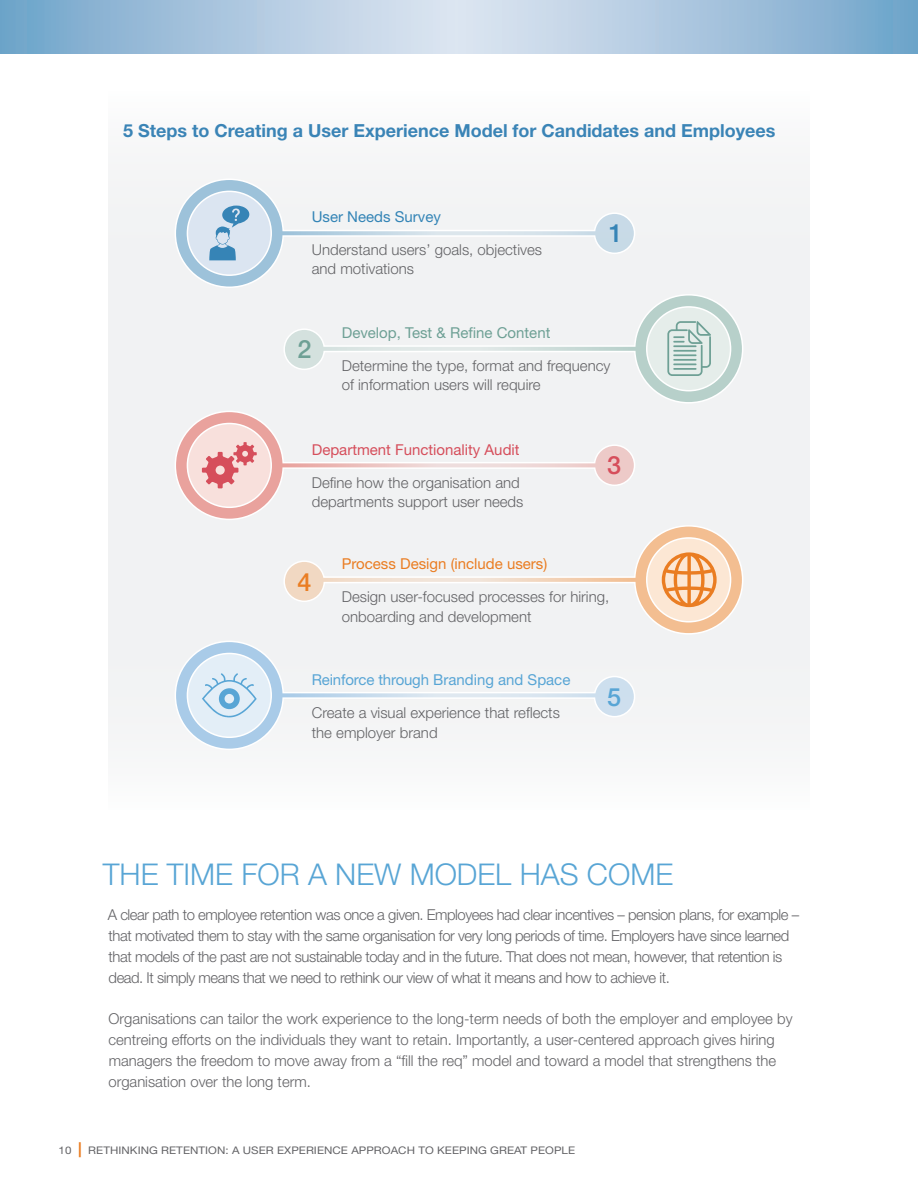
<style>
.page{position:relative;width:918px;height:1188px;background:#fff}
.page>*{position:absolute;margin:0;border:0;box-sizing:border-box;transform-origin:0 0}
.Level2BluHead{font:300 30px "Helvetica Neue LT Std";color:#58a5d5}
.t1{font:500 25.2px "Helvetica Neue LT Std";color:#3684b6}
.t2{font:500 25.2px "Helvetica Neue LT Std";color:#6ea095}
.t3{font:500 25.2px "Helvetica Neue LT Std";color:#d64e5b}
.t4{font:500 25.2px "Helvetica Neue LT Std";color:#ea7d22}
.t5{font:500 25.2px "Helvetica Neue LT Std";color:#58a5d5}
.Body_Text{font:700 18px "Helvetica Neue LT Std";color:#3a84b6}
.Body_Text-2{font:300 15px/19.5px "Helvetica Neue LT Std";color:#636366}
.Body_Text-3{font:300 15px/21px "Helvetica Neue LT Std";letter-spacing:-.03em;color:#636366}
.Body_Text-4{font:15px "Helvetica Neue LT Std";letter-spacing:-.01em;color:#58a5d5}
.Body_Text-5{font:15px "Helvetica Neue LT Std";color:#d64e5b}
.Body_Text-6{font:15px "Helvetica Neue LT Std";color:#ea7d22}
.Body_Text-7{font:15px "Helvetica Neue LT Std";color:#6ea095}
.Body_Text-8{font:15px "Helvetica Neue LT Std";color:#3384b6}
.t6{font:10.5px "Helvetica Neue LT Std";letter-spacing:.005em;color:#636366;scale:1.1 1}
.s1{font-weight:700;font-size:15px;color:#ea7d22}
</style>
<div class="page">
<div style="left:108px;top:87px;width:702px;height:723px;background:#f1f2f3"></div>
<svg style="left:284px;top:294px;width:459px;height:109px"></svg>
<svg style="left:175px;top:411px;width:460px;height:109px"></svg>
<svg style="left:284px;top:525px;width:459px;height:109px"></svg>
<svg style="left:175px;top:641px;width:460px;height:109px"></svg>
<svg style="left:175px;top:179px;width:460px;height:109px"></svg>
<div style="left:187px;top:191px;width:84px;height:84px;background:#dbe5f1;border-radius:50%"></div>
<div style="left:187px;top:191px;width:85px;height:85px;border:2px solid #fff;border-radius:50%"></div>
<div style="left:187px;top:424px;width:84px;height:83px;background:#f8e0dc;border-radius:50%"></div>
<div style="left:187px;top:423px;width:85px;height:85px;border:2px solid #fff;border-radius:50%"></div>
<svg style="left:202px;top:442px;width:55px;height:46px"></svg>
<div style="left:187px;top:653px;width:84px;height:84px;background:#e3eef7;border-radius:50%"></div>
<div style="left:187px;top:653px;width:85px;height:85px;border:2px solid #fff;border-radius:50%"></div>
<svg style="left:202px;top:673px;width:55px;height:44px"></svg>
<div style="left:647px;top:307px;width:84px;height:84px;background:#e5edea;border-radius:50%"></div>
<div style="left:646px;top:306px;width:85px;height:85px;border:2px solid #fff;border-radius:50%"></div>
<svg style="left:667px;top:321px;width:44px;height:55px"></svg>
<div style="left:647px;top:538px;width:84px;height:84px;background:#fce7d4;border-radius:50%"></div>
<div style="left:646px;top:537px;width:85px;height:86px;border:2px solid #fff;border-radius:50%"></div>
<svg style="left:662px;top:552px;width:55px;height:55px"></svg>
<svg style="left:209px;top:206px;width:40px;height:54px"></svg>
<svg style="left:0;top:0;width:918px;height:54px;background:#a9c5de"></svg>
<p class="Body_Text" style="left:123px;top:120px;width:654px">5 Steps to Creating a User Experience Model for Candidates and Employees</p>
<p class="Body_Text-8" style="left:312px;top:208px;width:131px">User Needs Survey</p>
<p class="Body_Text-2" style="left:312px;top:239px;width:232px">Understand users’ goals, objectives and motivations</p>
<p class="t1" style="left:609px;top:218px;width:16px">1</p>
<p class="t2" style="left:298px;top:334px;width:16px">2</p>
<p class="Body_Text-7" style="left:342px;top:323px;width:210px">Develop, Test &amp; Refine Content</p>
<p class="Body_Text-2" style="left:342px;top:355px;width:270px">Determine the type, format and frequency of information users will require</p>
<p class="Body_Text-5" style="left:312px;top:440px;width:209px">Department Functionality Audit</p>
<p class="Body_Text-2" style="left:312px;top:472px;width:213px">Define how the organisation and departments support user needs</p>
<p class="t3" style="left:607px;top:450px;width:16px">3</p>
<p class="t4" style="left:298px;top:567px;width:16px">4</p>
<p class="Body_Text-6" style="left:342px;top:555px;width:207px">Process Design (include users)</p>
<p class="Body_Text-2" style="left:342px;top:587px;width:269px">Design user-focused processes for hiring, onboarding and development</p>
<p class="Body_Text-4" style="left:312px;top:671px;width:260px">Reinforce through Branding and Space</p>
<p class="Body_Text-2" style="left:312px;top:703px;width:250px">Create a visual experience that reflects the employer brand</p>
<p class="t5" style="left:607px;top:682px;width:16px">5</p>
<p class="Level2BluHead" style="left:103px;top:856px;width:572px">THE TIME FOR A NEW MODEL HAS COME</p>
<p class="Body_Text-3" style="left:108px;top:904px;width:693px">A clear path to employee retention was once a given. Employees had clear incentives – pension plans, for example – that motivated them to stay with the same organisation for very long periods of time. Employers have since learned that models of the past are not sustainable today and in the future. That does not mean, however, that retention is dead. It simply means that we need to rethink our view of what it means and how to achieve it.</p>
<p class="Body_Text-2" style="left:108px;top:1008px;width:686px;line-height:21px">Organisations can tailor the work experience to the long-term needs of both the employer and employee by centreing efforts on the individuals they want to retain. Importantly, a user-centered approach gives hiring managers the freedom to move away from a “fill the req” model and toward a model that strengthens the organisation over the long term.</p>
<p class="t6" style="left:59px;top:1144px;width:471px">10 <span class="s1">|</span> RETHINKING RETENTION: A USER EXPERIENCE APPROACH TO KEEPING GREAT PEOPLE</p>
</div>
